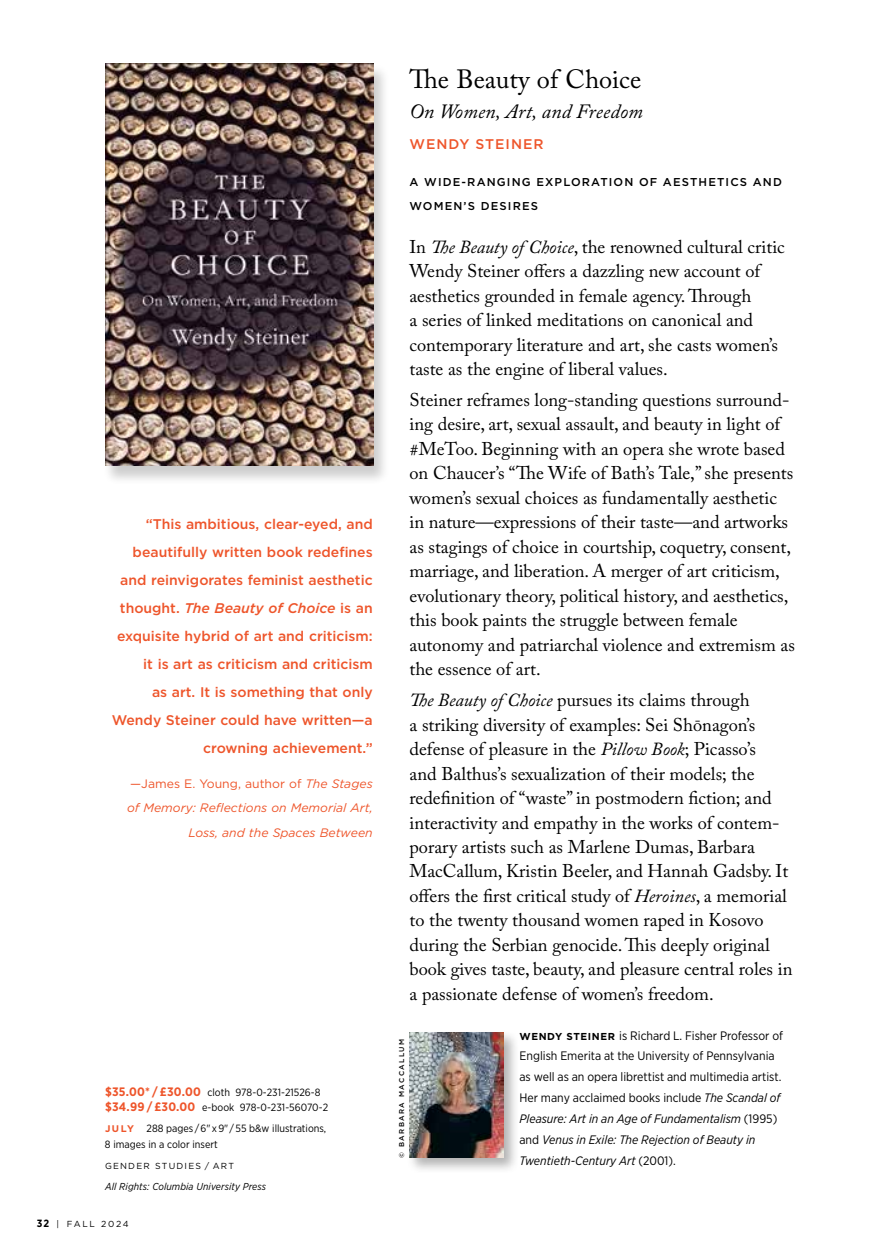
<style>
.page{position:relative;width:882px;height:1260px;background:#fff}
.page>*{position:absolute;margin:0;border:0;box-sizing:border-box;transform-origin:0 0}
.t1{font:26.25px "Adobe Caslon Pro";color:#000}
.t2{font:italic 20.12px "Adobe Caslon Pro";letter-spacing:.01em;color:#000}
.t3{font:18.38px/24.5px "Adobe Caslon Pro";color:#000}
.t4{font:500 14px/28px "Gotham";color:#ee552b;text-align:right}
.t5{font:500 14px "Gotham";letter-spacing:.07em;color:#ee552b}
.t6{font:12.25px/21px "Gotham Narrow";color:#000}
.t7{font:italic 12.25px/24.5px "Gotham";color:#ee552b;text-align:right}
.t8{font:500 11.38px/24.5px "Gotham";letter-spacing:.1em;color:#000}
.t9{font:10.5px/15.8px "Gotham Narrow";color:#000}
.t10{font:italic 10.15px "Gotham Narrow";letter-spacing:.01em;color:#000}
.t11{font:8.75px "Gotham";letter-spacing:.14em;color:#000}
.t12{font:8.75px "Gotham";letter-spacing:.195em;color:#000}
.t13{font:500 7px "Gotham";letter-spacing:.2em;color:#000}
.s1{font-style:italic}
.s2{font-style:normal}
.s3{font-weight:700;font-size:12.25px;color:#ee552b}
.s4{font-family:"Gotham";font-weight:700;font-size:9.62px;color:#ee552b}
.s5{font-family:"Gotham Narrow";font-weight:700;font-size:10.5px}
.s6{font-family:"Gotham";font-weight:700;font-size:10.15px}
</style>
<div class="page">
<div style="left:103px;top:64px;width:287px;height:422px;background:#000;opacity:.2"></div>
<img style="left:105px;top:63px;width:268px;height:402px">
<div style="left:407px;top:1030px;width:113px;height:144px;background:#000;opacity:.3"></div>
<img style="left:410px;top:1033px;width:94px;height:125px">
<p class="t4" style="left:112px;top:509px;width:262px">“This ambitious, clear-eyed, and beautifully written book redefines and reinvigorates feminist aesthetic thought. <span class="s1">The Beauty of Choice</span> is an exquisite hybrid of art and criticism: it is art as criticism and criticism<br>as art. It is something that only Wendy Steiner could have written—a crowning achievement.”</p>
<p class="t7" style="left:127px;top:771px;width:247px"><span class="s2">—James E. Young, author of</span> The Stages of Memory: Reflections on Memorial Art,<br>Loss, and the Spaces Between</p>
<p class="t9" style="left:105px;top:1084px;width:225px"><span class="s3">$35.00* / £30.00</span> cloth 978-0-231-21526-8 <span class="s3">$34.99 / £30.00</span> e-book 978-0-231-56070-2</p>
<p class="t9" style="left:105px;top:1120px;width:223px"><span class="s4">J U LY</span> 288 pages / 6" x 9" / 55 b&amp;w illustrations,<br>8 images in a color insert</p>
<p class="t11" style="left:105px;top:1160px;width:131px">GENDER STUDIES / ART</p>
<p class="t10" style="left:105px;top:1180px;width:163px">All Rights: Columbia University Press</p>
<p class="t12" style="left:37px;top:1218px;width:94px"><span class="s5">32</span> | FALL 2024</p>
<h1 class="t1" style="left:410px;top:63px;width:233px">The Beauty of Choice</h1>
<p class="t2" style="left:410px;top:99px;width:235px">On Women, Art, and Freedom</p>
<p class="t5" style="left:410px;top:135px;width:136px">WENDY STEINER</p>
<p class="t8" style="left:410px;top:169px;width:374px">A WIDE-RANGING EXPLORATION OF AESTHETICS AND<br>WOMEN’S DESIRES</p>
<p class="t3" style="left:410px;top:234px;width:377px">In <span class="s1">The Beauty of Choice</span>, the renowned cultural critic Wendy Steiner offers a dazzling new account of aesthetics grounded in female agency. Through<br>a series of linked meditations on canonical and contemporary literature and art, she casts women’s taste as the engine of liberal values.</p>
<p class="t3" style="left:410px;top:387px;width:387px">Steiner reframes long-standing questions surround&shy;ing desire, art, sexual assault, and beauty in light of #MeToo. Beginning with an opera she wrote based on Chaucer’s “The Wife of Bath’s Tale,” she presents women’s sexual choices as fundamentally aesthetic in nature—expressions of their taste—and artworks as stagings of choice in courtship, coquetry, consent, marriage, and liberation. A merger of art criticism, evolutionary theory, political history, and aesthetics, this book paints the struggle between female autonomy and patriarchal violence and extremism as the essence of art.</p>
<p class="t3" style="left:410px;top:687px;width:385px"><span class="s1">The Beauty of Choice</span> pursues its claims through<br>a striking diversity of examples: Sei Shōnagon’s defense of pleasure in the <span class="s1">Pillow Book</span>; Picasso’s<br>and Balthus’s sexualization of their models; the redefinition of “waste” in postmodern fiction; and interactivity and empathy in the works of contem&shy;porary artists such as Marlene Dumas, Barbara MacCallum, Kristin Beeler, and Hannah Gadsby. It offers the first critical study of <span class="s1">Heroines</span>, a memorial to the twenty thousand women raped in Kosovo during the Serbian genocide. This deeply original book gives taste, beauty, and pleasure central roles in a passionate defense of women’s freedom.</p>
<p class="t6" style="left:520px;top:1024px;width:265px"><span class="s6">WENDY STEINER</span> is Richard L. Fisher Professor of English Emerita at the University of Pennsylvania as well as an opera librettist and multimedia artist.<br>Her many acclaimed books include <span class="s1">The Scandal of Pleasure: Art in an Age of Fundamentalism</span> (1995) and <span class="s1">Venus in Exile: The Rejection of Beauty in Twentieth-Century Art</span> (2001).</p>
<p class="t13" style="left:397px;top:1158px;width:121px;rotate:-90deg">© BARBARA MACCALLUM</p>
</div>
